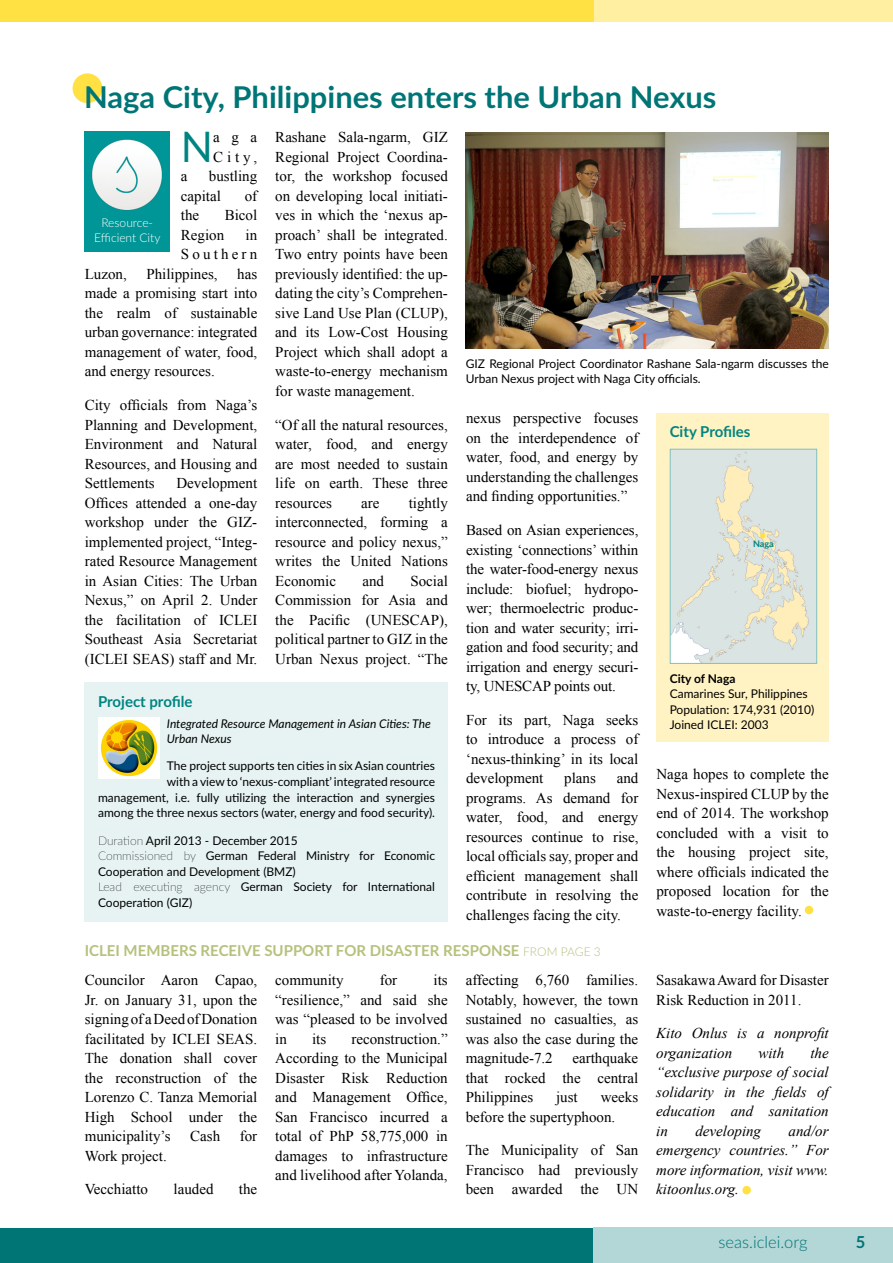
<style>
.page{position:relative;width:893px;height:1263px;background:#fff}
.page>*{position:absolute;margin:0;border:0;box-sizing:border-box;transform-origin:0 0}
.t1{font:42.15px "Lato";color:#008481}
.t2{font:700 30px "Lato";color:#007576}
.t3{font:300 16.5px "Lato";color:#007576}
.t4{font:700 16.5px "Lato";color:#007576}
.t5{font:15px/19.5px "Times New Roman";color:#000;text-align:justify}
.t6{font:italic 15px/19.5px "Times New Roman";color:#000;text-align:justify}
.t7{font:700 15px "Lato";color:#b6c17c}
.t8{font:700 15px "Lato";color:#008481}
.t9{font:15px/19.5px "Times New Roman";letter-spacing:.21em;color:#000;text-align:right}
.t10{font:12px/15.6px "Lato";color:#000}
.t11{font:italic 12px/15.6px "Lato";color:#000}
.t12{font:300 12px/15px "Lato";color:#fff;text-align:center}
.t13{font:700 12px "Lato";color:#000}
.t14{font:700 9px "Lato";color:#008481}
.s1{font-weight:100}
.s2{font-weight:300;font-size:12px}
</style>
<div class="page">
<div style="left:0;top:1228px;width:893px;height:35px;background:#007576"></div>
<div style="left:593px;top:1228px;width:300px;height:35px;background:#b3d6d6"></div>
<div style="left:0;top:0;width:893px;height:21px;background:#fff0a1"></div>
<div style="left:0;top:0;width:593px;height:21px;background:#ffe144"></div>
<div style="left:73px;top:73px;width:29px;height:30px;background:#ffe144;border-radius:50%"></div>
<img style="left:85px;top:132px;width:85px;height:119px">
<img style="left:466px;top:132px;width:363px;height:217px">
<div style="left:656px;top:414px;width:173px;height:328px;background:#fff2c3"></div>
<img style="left:672px;top:451px;width:143px;height:211px">
<div style="left:670px;top:449px;width:147px;height:215px;border:1px solid #80c1c0"></div>
<svg style="left:760px;top:533px;width:5px;height:5px"></svg>
<div style="left:742px;top:1186px;width:9px;height:8px;background:#ffe144;border-radius:50%"></div>
<div style="left:805px;top:906px;width:8px;height:8px;background:#ffe144;border-radius:50%"></div>
<div style="left:85px;top:682px;width:363px;height:239px;background:#e6f3f2"></div>
<img style="left:98px;top:718px;width:61px;height:61px">
<h2 class="t2" style="left:84px;top:75px;width:634px">Naga City, Philippines enters the Urban Nexus</h2>
<p class="t12" style="left:94px;top:215px;width:68px">Resource-<br>Efficient City</p>
<h1 class="t1" style="left:181px;top:116px;width:34px">N</h1>
<p class="t5" style="left:213px;top:127px;width:46px">aga<br>City,</p>
<p class="t5" style="left:181px;top:166px;width:8px">a</p>
<p class="t5" style="left:181px;top:166px;width:78px;text-indent:28px">bustling capital</p>
<p class="t5" style="left:245px;top:186px;width:14px">of</p>
<p class="t5" style="left:181px;top:205px;width:20px">the</p>
<p class="t5" style="left:225px;top:205px;width:34px">Bicol</p>
<p class="t5" style="left:181px;top:225px;width:45px">Region</p>
<p class="t9" style="left:181px;top:225px;width:78px">in<br>Southern</p>
<p class="t5" style="left:85px;top:264px;width:174px;text-indent:153px">has made a promising start into the realm of sustainable urban governance: integrated management of water, food, and energy resources.</p>
<p class="t5" style="left:85px;top:395px;width:174px">City officials from Naga’s Planning and Development, Environment and Natural Resources, and Housing and Settlements</p>
<p class="t5" style="left:85px;top:264px;width:44px">Luzon,</p>
<p class="t5" style="left:146px;top:264px;width:73px">Philippines,</p>
<p class="t5" style="left:85px;top:473px;width:174px;text-indent:92px">Development Offices attended a one-day workshop under the GIZ&shy;implemented project, “Integ&shy;rated Resource Management in Asian Cities: The Urban Nexus,” on April 2. Under the facilitation of ICLEI Southeast Asia Secretariat (ICLEI SEAS) staff and Mr.</p>
<p class="t5" style="left:275px;top:127px;width:174px">Rashane Sala-ngarm, GIZ Regional Project Coordina&shy;tor, the workshop focused on developing local initiati&shy;ves in which the ‘nexus ap&shy;proach’ shall be integrated.<br>Two entry points have been previously identified: the up&shy;dating the city’s Comprehen&shy;sive Land Use Plan (CLUP), and its Low-Cost Housing Project which shall adopt a waste-to-energy mechanism for waste management.</p>
<p class="t5" style="left:275px;top:414px;width:174px">“Of all the natural resources, water, food, and energy are most needed to sustain life on earth. These three resources</p>
<p class="t5" style="left:275px;top:492px;width:174px;text-indent:133px">tightly interconnected, forming a resource and policy nexus,” writes the United Nations Economic</p>
<p class="t5" style="left:361px;top:492px;width:20px">are</p>
<p class="t5" style="left:275px;top:570px;width:174px;text-indent:135px">Social Commission for Asia and the Pacific (UNESCAP), political partner to GIZ in the Urban Nexus project. “The</p>
<p class="t5" style="left:362px;top:570px;width:23px">and</p>
<p class="t8" style="left:98px;top:690px;width:96px">Project profile</p>
<p class="t11" style="left:167px;top:715px;width:265px">Integrated Resource Management in Asian Cities: The<br>Urban Nexus</p>
<p class="t10" style="left:98px;top:758px;width:339px;text-align:right">The project supports ten cities in six Asian countries<br>with a view to ‘nexus-compliant’ integrated resource management, i.e. fully utilizing the interaction and synergies among the three nexus sectors (water, energy and food security).</p>
<p class="t10" style="left:98px;top:832px;width:339px"><span class="s1">Duration</span> April 2013 - December 2015<br><span class="s1">Commissioned by</span> German Federal Ministry for Economic Cooperation and Development (BMZ)<br><span class="s1">Lead executing agency</span> German Society for International Cooperation (GIZ)</p>
<p class="t10" style="left:466px;top:355px;width:365px">GIZ Regional Project Coordinator Rashane Sala-ngarm discusses the<br>Urban Nexus project with Naga City officials.</p>
<p class="t5" style="left:466px;top:408px;width:174px">nexus perspective focuses on the interdependence of water, food, and energy by understanding the challenges and finding opportunities.”</p>
<p class="t5" style="left:466px;top:520px;width:174px">Based on Asian experiences, existing ‘connections’ within the water-food-energy nexus include: biofuel; hydropo&shy;wer; thermoelectric produc&shy;tion and water security; irri&shy;gation and food security; and irrigation and energy securi&shy;ty, UNESCAP points out.</p>
<p class="t5" style="left:466px;top:710px;width:174px">For its part, Naga seeks to introduce a process of ‘nexus-thinking’ in its local development</p>
<p class="t8" style="left:670px;top:420px;width:82px">City Profiles</p>
<p class="t14" style="left:753px;top:537px;width:22px">Naga</p>
<p class="t13" style="left:670px;top:669px;width:67px">City of Naga</p>
<p class="t10" style="left:670px;top:685px;width:146px">Camarines Sur, Philippines<br>Population: 174,931 (2010)<br>Joined ICLEI: 2003</p>
<p class="t5" style="left:466px;top:768px;width:174px;text-indent:151px">and programs. As demand for water, food, and energy resources continue to rise, local officials say, proper and efficient management shall contribute in resolving the challenges facing the city.</p>
<p class="t5" style="left:656px;top:764px;width:174px">Naga hopes to complete the Nexus-inspired CLUP by the end of 2014. The workshop concluded with a visit to the housing project site, where officials indicated the proposed location for the waste-to-energy facility.</p>
<p class="t5" style="left:564px;top:768px;width:33px">plans</p>
<p class="t7" style="left:85px;top:939px;width:295px">iclei members receive support for disast</p>
<p class="t7" style="left:421px;top:939px;width:181px">er response <span class="s2">From page 3</span></p>
<p class="t5" style="left:85px;top:970px;width:174px">Councilor Aaron Capao, Jr. on January 31, upon the signing of a Deed of Donation facilitated by ICLEI SEAS.<br>The donation shall cover the reconstruction of the Lorenzo C. Tanza Memorial High School under the municipality’s</p>
<p class="t5" style="left:190px;top:1126px;width:31px">Cash</p>
<p class="t5" style="left:240px;top:1126px;width:19px">for</p>
<p class="t5" style="left:85px;top:1145px;width:84px">Work project.</p>
<p class="t5" style="left:85px;top:1179px;width:65px">Vecchiatto</p>
<p class="t5" style="left:173px;top:1179px;width:41px">lauded</p>
<p class="t5" style="left:239px;top:1179px;width:20px">the</p>
<p class="t5" style="left:275px;top:970px;width:174px;text-indent:158px">its “resilience,” and said she was “pleased to be involved in</p>
<p class="t5" style="left:275px;top:970px;width:70px">community</p>
<p class="t5" style="left:380px;top:970px;width:19px">for</p>
<p class="t5" style="left:275px;top:1028px;width:174px;text-indent:76px">reconstruction.” According to the Municipal Disaster Risk Reduction and Management Office, San Francisco incurred a total of PhP 58,775,000 in damages to infrastructure and livelihood after Yolanda,</p>
<p class="t5" style="left:312px;top:1028px;width:16px">its</p>
<p class="t5" style="left:466px;top:970px;width:174px">affecting 6,760 families.<br>Notably, however, the town sustained no casualties, as was also the case during the magnitude-7.2</p>
<p class="t5" style="left:466px;top:1048px;width:174px;text-indent:107px">earthquake that rocked the central Philippines</p>
<p class="t5" style="left:556px;top:1087px;width:23px">just</p>
<p class="t5" style="left:466px;top:1087px;width:174px;text-indent:135px">weeks before the supertyphoon.</p>
<p class="t5" style="left:466px;top:1140px;width:174px">The Municipality of San Francisco had previously been awarded the UN</p>
<p class="t5" style="left:656px;top:970px;width:174px">Sasakawa Award for Disaster<br>Risk Reduction in 2011.</p>
<p class="t6" style="left:656px;top:1023px;width:174px">Kito Onlus is a nonprofit organization</p>
<p class="t6" style="left:656px;top:1043px;width:174px;text-indent:154px">the “exclusive purpose of social solidarity in the fields of education and sanitation in</p>
<p class="t6" style="left:758px;top:1043px;width:27px">with</p>
<p class="t6" style="left:656px;top:1121px;width:174px;text-indent:132px">and/or emergency countries.” For more information, visit www. kitoonlus.org.</p>
<p class="t6" style="left:695px;top:1121px;width:67px">developing</p>
<p class="t3" style="left:719px;top:1230px;width:90px">seas.iclei.org</p>
<p class="t4" style="left:856px;top:1230px;width:11px">5</p>
</div>
